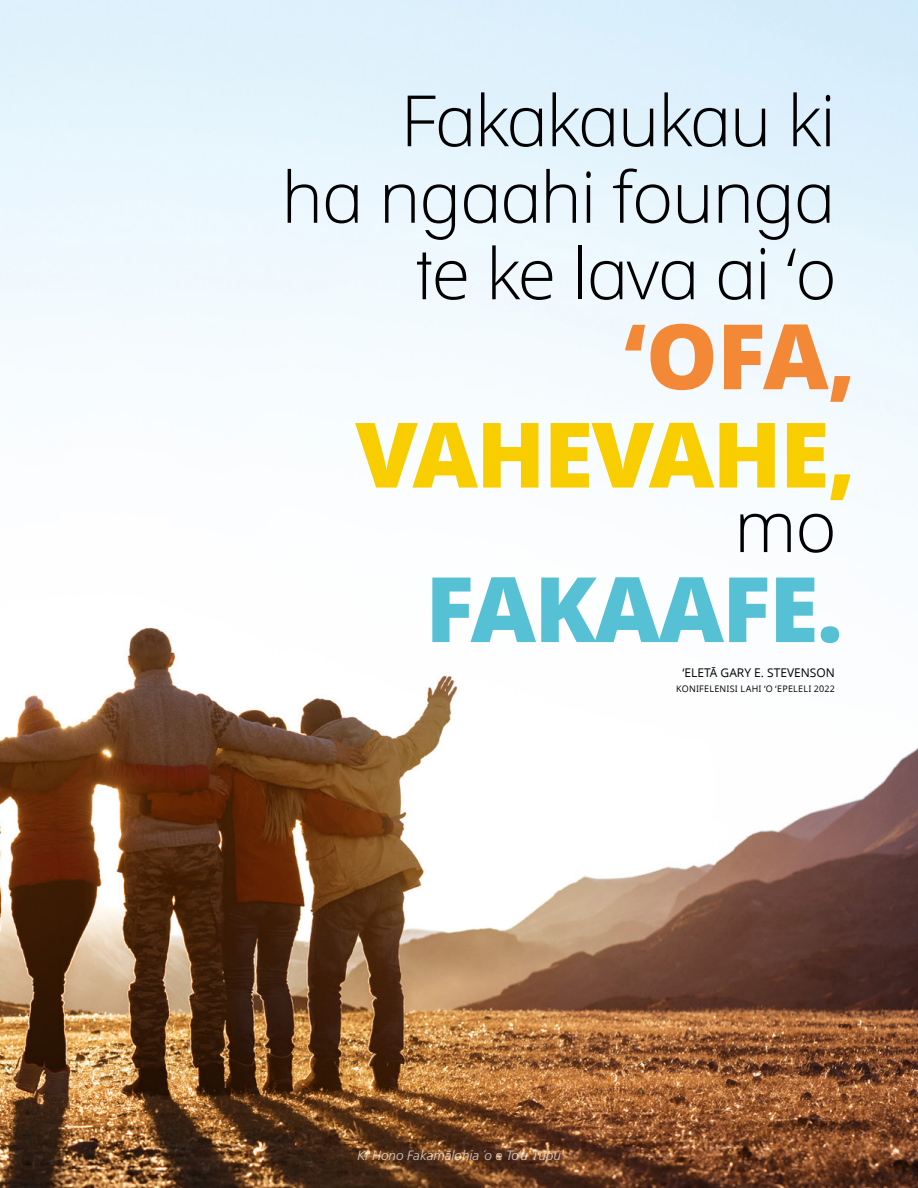
<style>
.page{position:relative;width:918px;height:1188px;background:#fff}
.page>*{position:absolute;margin:0;border:0;box-sizing:border-box;transform-origin:0 0}
.Pull_Quote_Stevenson{font:800 90.45px/98.2px "Dots Solidlds Lat";letter-spacing:-.02em;color:#f9ce00;text-align:right}
.Pull_Quote_Stevenson-2{font:800 90.45px "Dots Solidlds Lat";letter-spacing:-.02em;color:#56c1d5}
.Pull_Quote_Stevenson-3{font:300 70.95px/76.5px "Dots Solidlds Lat";letter-spacing:-.02em;color:#000;text-align:right}
.t1{font:italic 300 13.5px "Frutigerlds Lat";color:#fff}
.Citation_right_blk_5{font:12px "Dots Solidlds Lat";color:#000}
.GC_right_black{font:9px "Dots Solidlds Lat";letter-spacing:.025em;color:#000}
.s1{color:#f38836}
</style>
<div class="page">
<img style="left:0;top:0;width:918px;height:1188px">
<p class="Pull_Quote_Stevenson-3" style="left:281px;top:82px;width:557px">Fakakaukau ki<br>ha ngaahi founga te ke lava ai ʻo</p>
<p class="Pull_Quote_Stevenson" style="left:355px;top:309px;width:502px"><span class="s1">ʻOFA,<br></span>VAHEVAHE,</p>
<p class="Pull_Quote_Stevenson-3" style="left:734px;top:488px;width:104px">mo</p>
<p class="Pull_Quote_Stevenson-2" style="left:425px;top:540px;width:419px">FAKAAFE.</p>
<p class="Citation_right_blk_5" style="left:682px;top:664px;width:154px">ʻELETĀ GARY E. STEVENSON</p>
<p class="GC_right_black" style="left:676px;top:682px;width:160px">KONIFELENISI LAHI ʻO ʻEPELELI 2022</p>
<p class="t1" style="left:357px;top:1145px;width:205px">Ki Hono Fakamālohia ʻo e Toʻu Tupú</p>
</div>
